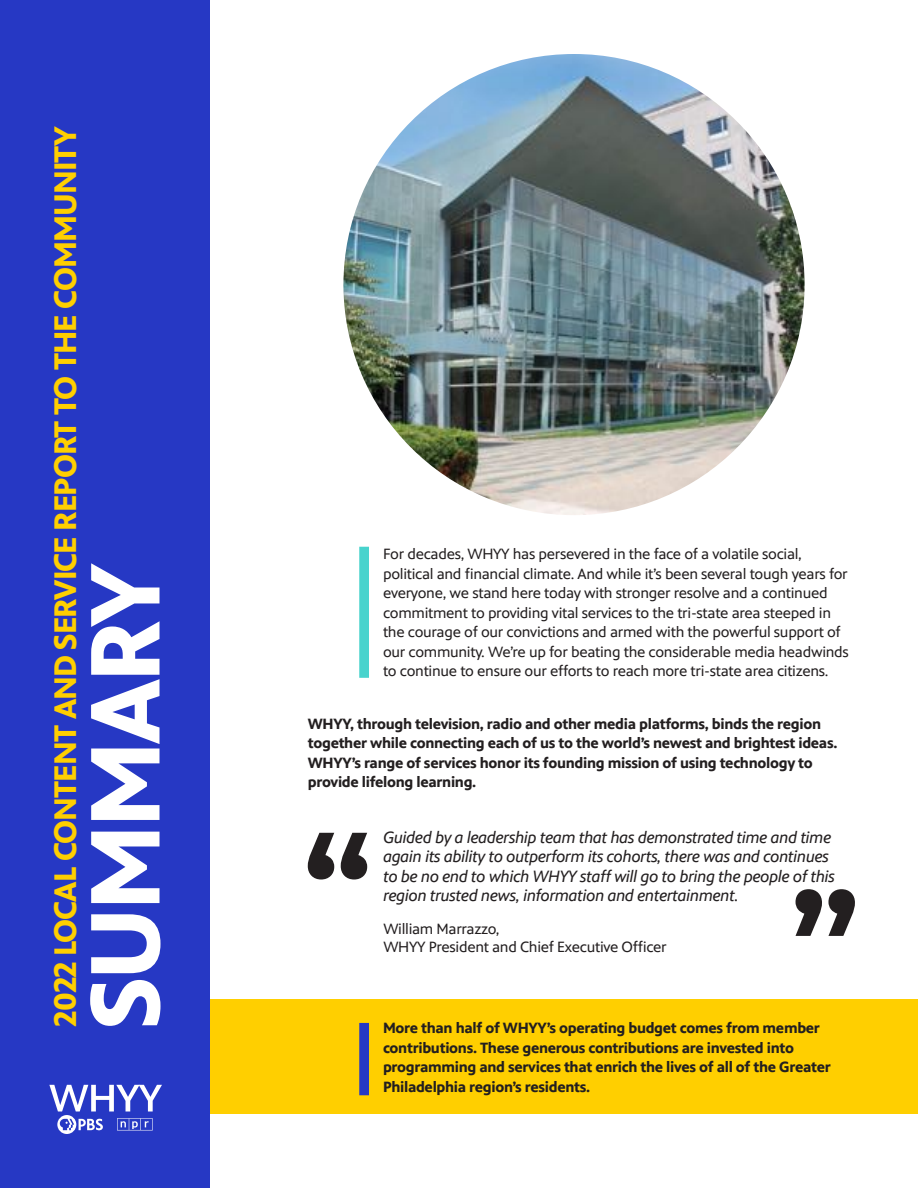
<style>
.page{position:relative;width:918px;height:1188px;background:#fff}
.page>*{position:absolute;margin:0;border:0;box-sizing:border-box;transform-origin:0 0}
.t1{font:700 147px "PBS Sans";color:#231f20}
.t2{font:700 100.5px "PBS Sans";letter-spacing:-.03em;color:#fff}
.t3{font:700 31.5px "PBS Sans";letter-spacing:-.03em;color:#ffcf00}
.t4{font:italic 16.5px/19.5px "PBS Sans";letter-spacing:-.02em;color:#231f20}
.t5{font:15px/19.5px "PBS Sans";letter-spacing:-.02em;color:#231f20}
.t6{font:700 15px/19.5px "PBS Sans";letter-spacing:-.02em;color:#231f20}
</style>
<div class="page">
<div style="left:205px;top:999px;width:713px;height:115px;background:#ffcf00"></div>
<div style="left:0;top:0;width:210px;height:1188px;background:#2638c4"></div>
<div style="left:359px;top:547px;width:10px;height:131px;background:#48d3cd"></div>
<img style="left:343px;top:54px;width:462px;height:461px;border-radius:231px">
<svg style="left:49px;top:1085px;width:113px;height:26px"></svg>
<svg style="left:57px;top:1115px;width:19px;height:19px"></svg>
<svg style="left:60px;top:1119px;width:43px;height:11px"></svg>
<svg style="left:117px;top:1118px;width:36px;height:12px"></svg>
<div style="left:359px;top:1023px;width:10px;height:72px;background:#2638c4"></div>
<h3 class="t3" style="left:45px;top:1027px;width:902px;rotate:-90deg">2022 LOCAL CONTENT AND SERVICE REPORT TO THE COMMUNITY</h3>
<h2 class="t2" style="left:61px;top:1029px;width:468px;rotate:-90deg">SUMMARY</h2>
<p class="t5" style="left:383px;top:544px;width:467px">For decades, WHYY has persevered in the face of a volatile social, political and financial climate. And while it’s been several tough years for everyone, we stand here today with stronger resolve and a continued commitment to providing vital services to the tri-state area steeped in the courage of our convictions and armed with the powerful support of our community. We’re up for beating the considerable media headwinds to continue to ensure our efforts to reach more tri-state area citizens.</p>
<p class="t6" style="left:308px;top:714px;width:531px">WHYY, through television, radio and other media platforms, binds the region together while connecting each of us to the world’s newest and brightest ideas.<br>WHYY’s range of services honor its founding mission of using technology to provide lifelong learning.</p>
<h1 class="t1" style="left:301px;top:788px;width:74px">“</h1>
<p class="t4" style="left:383px;top:827px;width:453px">Guided by a leadership team that has demonstrated time and time again its ability to outperform its cohorts, there was and continues to be no end to which WHYY staff will go to bring the people of this</p>
<p class="t4" style="left:383px;top:886px;width:357px">region trusted news, information and entertainment.</p>
<p class="t5" style="left:383px;top:920px;width:285px;line-height:18px">William Marrazzo,<br>WHYY President and Chief Executive Officer</p>
<h1 class="t1" style="left:861px;top:980px;width:74px;rotate:-180deg">“</h1>
<p class="t6" style="left:383px;top:1018px;width:449px">More than half of WHYY’s operating budget comes from member contributions. These generous contributions are invested into programming and services that enrich the lives of all of the Greater Philadelphia region’s residents.</p>
</div>
